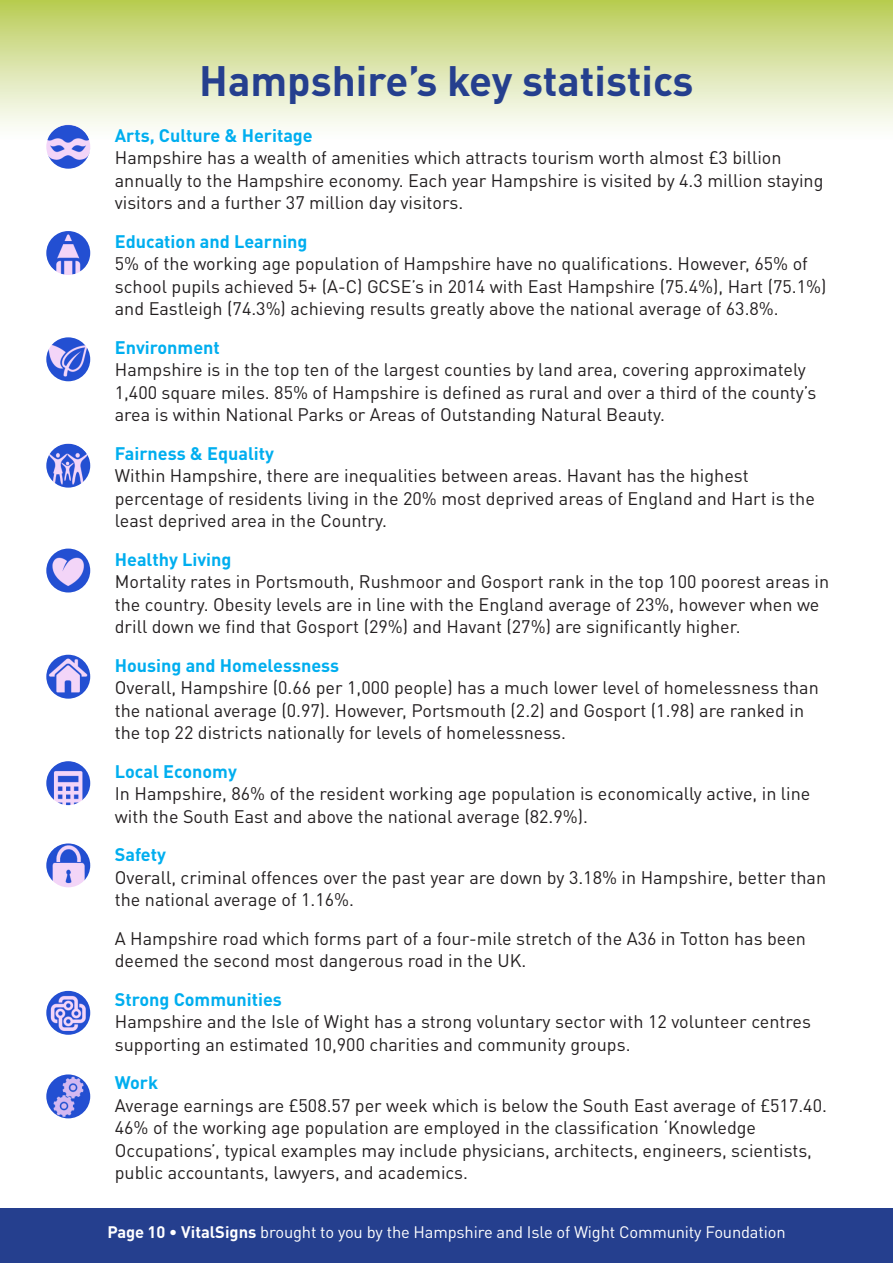
<style>
.page{position:relative;width:893px;height:1263px;background:#fff}
.page>*{position:absolute;margin:0;border:0;box-sizing:border-box;transform-origin:0 0}
.t1{font:700 42px "DIN Pro";color:#253f8e}
.t2{font:18px/22.5px "DIN Pro";color:#231f20}
.t3{font:700 18px "DIN Pro";color:#00aeef}
.t4{font:16.5px "DIN Pro";letter-spacing:-.01em;color:#fff}
.s1{font-weight:700}
</style>
<div class="page">
<div style="left:0;top:1209px;width:893px;height:54px;background:#253f8e"></div>
<div style="left:0;top:0;width:893px;height:142px;background:linear-gradient(to bottom,#b9cc57,#fff)"></div>
<img style="left:46px;top:125px;width:44px;height:44px;border-radius:22px">
<img style="left:46px;top:231px;width:44px;height:44px;border-radius:22px">
<img style="left:46px;top:337px;width:44px;height:44px;border-radius:22px">
<img style="left:46px;top:444px;width:44px;height:44px;border-radius:22px">
<img style="left:46px;top:549px;width:44px;height:43px;border-radius:22px">
<img style="left:46px;top:655px;width:44px;height:44px;border-radius:22px">
<img style="left:46px;top:761px;width:44px;height:44px;border-radius:22px">
<img style="left:46px;top:843px;width:44px;height:44px;border-radius:22px">
<img style="left:46px;top:991px;width:44px;height:44px;border-radius:22px">
<img style="left:46px;top:1074px;width:44px;height:44px;border-radius:22px">
<h1 class="t1" style="left:199px;top:46px;width:496px">Hampshire’s key statistics</h1>
<p class="t3" style="left:115px;top:120px;width:199px">Arts, Culture &amp; Heritage</p>
<p class="t2" style="left:115px;top:145px;width:710px">Hampshire has a wealth of amenities which attracts tourism worth almost £3 billion annually to the Hampshire economy. Each year Hampshire is visited by 4.3 million staying visitors and a further 37 million day visitors.</p>
<p class="t3" style="left:115px;top:226px;width:194px">Education and Learning</p>
<p class="t2" style="left:115px;top:251px;width:713px">5% of the working age population of Hampshire have no qualifications. However, 65% of school pupils achieved 5+ (A-C) GCSE’s in 2014 with East Hampshire (75.4%), Hart (75.1%) and Eastleigh (74.3%) achieving results greatly above the national average of 63.8%.</p>
<p class="t3" style="left:115px;top:332px;width:107px">Environment</p>
<p class="t2" style="left:115px;top:357px;width:703px">Hampshire is in the top ten of the largest counties by land area, covering approximately<br>1,400 square miles. 85% of Hampshire is defined as rural and over a third of the county’s area is within National Parks or Areas of Outstanding Natural Beauty.</p>
<p class="t3" style="left:115px;top:438px;width:161px">Fairness &amp; Equality</p>
<p class="t2" style="left:115px;top:463px;width:701px">Within Hampshire, there are inequalities between areas. Havant has the highest percentage of residents living in the 20% most deprived areas of England and Hart is the least deprived area in the Country.</p>
<p class="t3" style="left:115px;top:544px;width:118px">Healthy Living</p>
<p class="t2" style="left:115px;top:569px;width:716px">Mortality rates in Portsmouth, Rushmoor and Gosport rank in the top 100 poorest areas in the country. Obesity levels are in line with the England average of 23%, however when we drill down we find that Gosport (29%) and Havant (27%) are significantly higher.</p>
<p class="t3" style="left:115px;top:650px;width:226px">Housing and Homelessness</p>
<p class="t2" style="left:115px;top:675px;width:705px">Overall, Hampshire (0.66 per 1,000 people) has a much lower level of homelessness than the national average (0.97). However, Portsmouth (2.2) and Gosport (1.98) are ranked in the top 22 districts nationally for levels of homelessness.</p>
<p class="t3" style="left:115px;top:756px;width:124px">Local Economy</p>
<p class="t2" style="left:115px;top:781px;width:697px">In Hampshire, 86% of the resident working age population is economically active, in line with the South East and above the national average (82.9%).</p>
<p class="t3" style="left:115px;top:840px;width:53px">Safety</p>
<p class="t2" style="left:115px;top:864px;width:713px">Overall, criminal offences over the past year are down by 3.18% in Hampshire, better than the national average of 1.16%.</p>
<p class="t2" style="left:115px;top:925px;width:693px">A Hampshire road which forms part of a four-mile stretch of the A36 in Totton has been deemed the second most dangerous road in the UK.</p>
<p class="t3" style="left:115px;top:984px;width:169px">Strong Communities</p>
<p class="t2" style="left:115px;top:1009px;width:698px">Hampshire and the Isle of Wight has a strong voluntary sector with 12 volunteer centres supporting an estimated 10,900 charities and community groups.</p>
<p class="t3" style="left:115px;top:1068px;width:45px">Work</p>
<p class="t2" style="left:115px;top:1092px;width:714px">Average earnings are £508.57 per week which is below the South East average of £517.40.<br>46% of the working age population are employed in the classification ‘Knowledge Occupations’, typical examples may include physicians, architects, engineers, scientists, public accountants, lawyers, and academics.</p>
<p class="t4" style="left:107px;top:1219px;width:680px"><span class="s1">Page 10 • VitalSigns</span> brought to you by the Hampshire and Isle of Wight Community Foundation</p>
</div>
